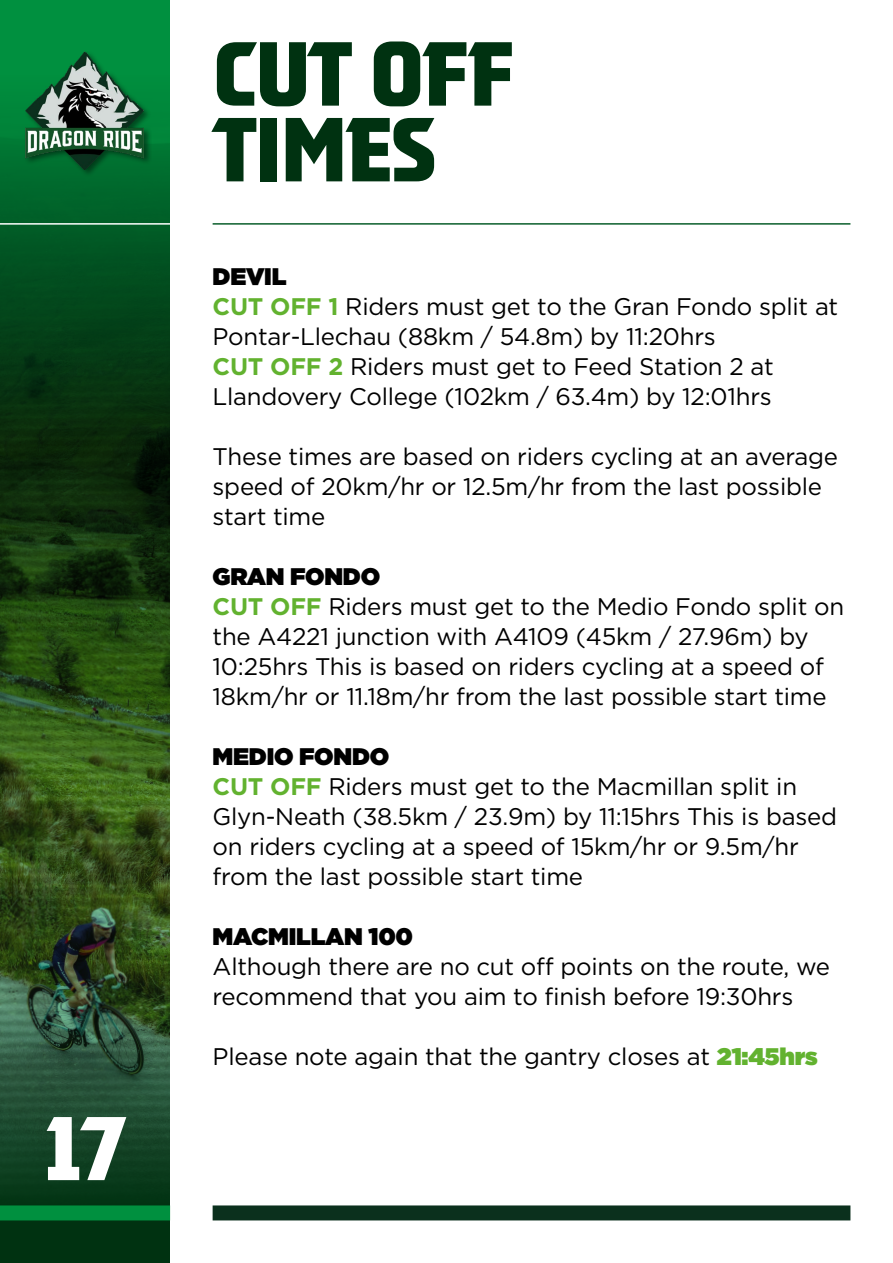
<style>
.page{position:relative;width:893px;height:1263px;background:#fff}
.page>*{position:absolute;margin:0;border:0;box-sizing:border-box;transform-origin:0 0}
.t1{font:800 90.6px/75.8px "WATAHA";letter-spacing:-.03em;color:#003211}
.t2{font:800 90.15px "WATAHA";color:#fff}
.t3{font:24px/30px "Gotham";letter-spacing:-.01em;color:#000}
.t4{font:900 24px "Gotham";letter-spacing:-.01em;color:#000}
.s1{font-weight:900}
.s2{font-weight:700;color:#62b22f}
.s3{font-weight:900;color:#62b22f}
</style>
<div class="page">
<svg style="left:0;top:491px;width:170px;height:492px;background:#294815"></svg>
<svg style="left:0;top:0;width:170px;height:491px;background:#03501f"></svg>
<svg style="left:0;top:983px;width:170px;height:280px;background:#1c482c"></svg>
<hr style="left:213px;top:223px;width:637px;height:2px;background:#0a5e2b">
<div style="left:213px;top:1205px;width:637px;height:15px;background:#0b301d"></div>
<div style="left:24px;top:51px;width:128px;height:127px;background:#000;opacity:.45"></div>
<img style="left:26px;top:52px;width:118px;height:117px">
<hr style="left:0;top:223px;width:193px;height:2px;background:#fff">
<div style="left:0;top:1205px;width:170px;height:15px;background:#00903f"></div>
<h2 class="t2" style="left:43px;top:1094px;width:85px">17</h2>
<h1 class="t1" style="left:213px;top:36px;width:303px">CUT OFF<br>TIMES</h1>
<p class="t3" style="left:213px;top:261px;width:627px"><span class="s1">DEVIL<br></span><span class="s2">CUT OFF 1</span> Riders must get to the Gran Fondo split at Pontar-Llechau (88km / 54.8m) by 11:20hrs<br><span class="s2">CUT OFF 2</span> Riders must get to Feed Station 2 at Llandovery College (102km / 63.4m) by 12:01hrs</p>
<p class="t3" style="left:213px;top:441px;width:627px">These times are based on riders cycling at an average speed of 20km/hr or 12.5m/hr from the last possible start time</p>
<p class="t3" style="left:213px;top:561px;width:633px"><span class="s1">GRAN FONDO<br></span><span class="s2">CUT OFF</span> Riders must get to the Medio Fondo split on the A4221 junction with A4109 (45km / 27.96m) by 10:25hrs This is based on riders cycling at a speed of 18km/hr or 11.18m/hr from the last possible start time</p>
<p class="t3" style="left:213px;top:741px;width:626px"><span class="s1">MEDIO FONDO<br></span><span class="s2">CUT OFF</span> Riders must get to the Macmillan split in Glyn-Neath (38.5km / 23.9m) by 11:15hrs This is based on riders cycling at a speed of 15km/hr or 9.5m/hr from the last possible start time</p>
<p class="t4" style="left:213px;top:919px;width:202px">MACMILLAN 100</p>
<p class="t3" style="left:213px;top:951px;width:619px">Although there are no cut off points on the route, we recommend that you aim to finish before 19:30hrs</p>
<p class="t3" style="left:213px;top:1041px;width:606px">Please note again that the gantry closes at <span class="s3">21:45hrs</span></p>
</div>
